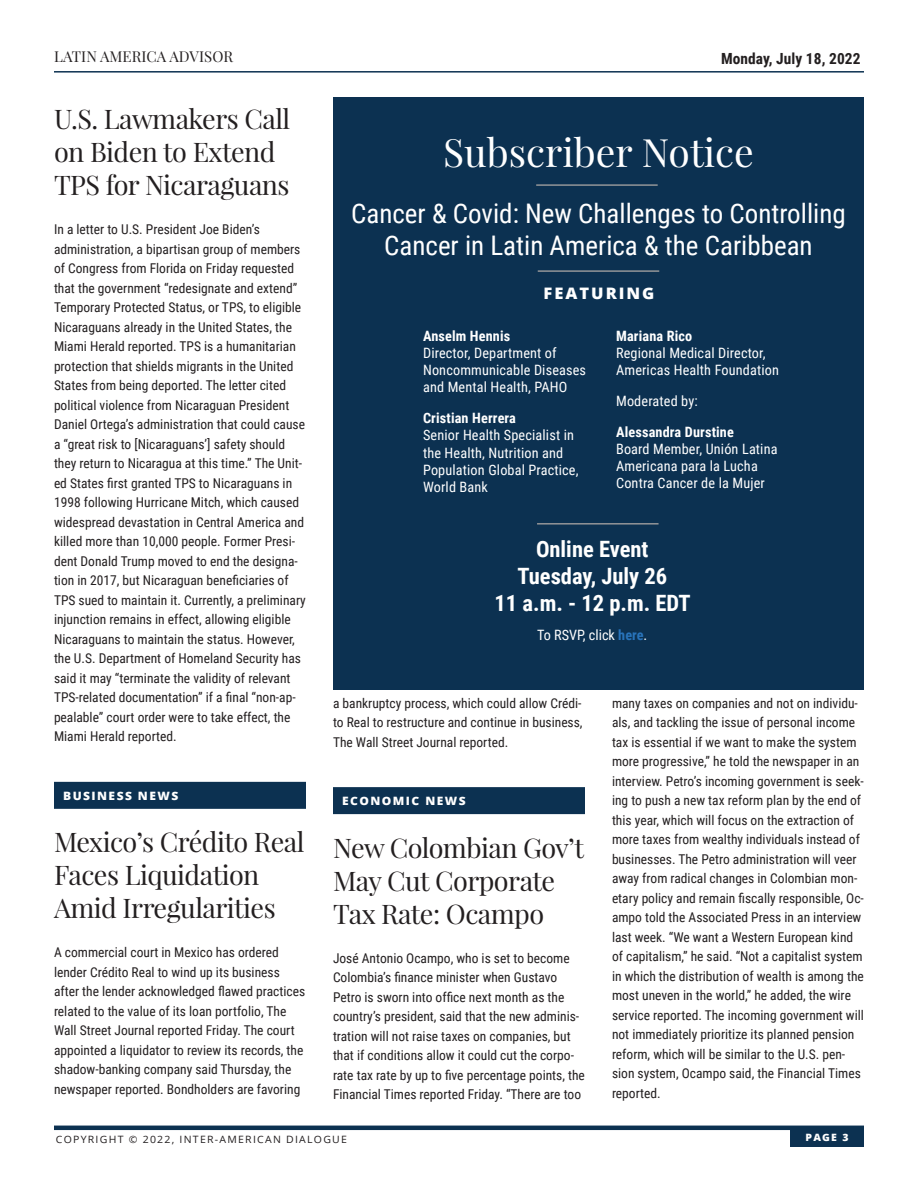
<style>
.page{position:relative;width:918px;height:1188px;background:#fff}
.page>*{position:absolute;margin:0;border:0;box-sizing:border-box;transform-origin:0 0}
.Subscriber_Notice_He{font:39px "Playfair Display";color:#fff}
.Subhead_18pt{font:27px/33px "Playfair Display";letter-spacing:-.02em;color:#231f20}
.Subscriber_Notice{font:27px/32.4px "Roboto Condensed";color:#fff;text-align:center}
.Subscriber_Notice-2{font:700 22.5px/27px "Roboto Condensed";color:#fff;text-align:center}
.Subscriber_Notice-3{font:800 15.9px "Open Sans";letter-spacing:.12em;color:#fff;scale:1.04 1}
.t1{font:700 15.3px "Roboto Condensed";letter-spacing:.005em;color:#231f20}
.t2{font:15px "Playfair Display";letter-spacing:.005em;color:#231f20}
.Board_Memeber_Text{font:14.25px/17.2px "Roboto Condensed";letter-spacing:.01em;color:#fff}
.Subscriber_Notice-4{font:14.25px/17.2px "Roboto Condensed";letter-spacing:.01em;color:#fff}
.Main_Body_Text{font:13.5px/19.5px "Roboto Condensed";color:#231f20}
.Sections_-_with_Blue{font:800 11.55px "Open Sans";letter-spacing:.12em;color:#fff;scale:1.04 1}
.t3{font:10.05px "Open Sans";letter-spacing:.12em;color:#231f20;scale:1.04 1}
.t4{font:800 10.05px "Open Sans";color:#fff;scale:1.04 1}
.s1{font-weight:700}
.s2{font-weight:700;color:#2873ba}
</style>
<div class="page">
<hr style="left:54px;top:1126px;width:810px;height:4px;background:#0c3151">
<div style="left:790px;top:1129px;width:74px;height:18px;background:#0c3151"></div>
<hr style="left:54px;top:71px;width:810px;height:2px;background:#0c3151">
<div style="left:54px;top:782px;width:252px;height:27px;background:#0c3151"></div>
<div style="left:333px;top:787px;width:252px;height:27px;background:#0c3151"></div>
<div style="left:333px;top:97px;width:531px;height:593px;background:#0c3151"></div>
<hr style="left:538px;top:270px;width:121px;height:2px;background:#939598">
<hr style="left:537px;top:523px;width:122px;height:2px;background:#939598">
<hr style="left:536px;top:184px;width:122px;height:2px;background:#939598">
<p class="t2" style="left:54px;top:47px;width:181px">LATIN AMERICA ADVISOR</p>
<p class="Subhead_18pt" style="left:54px;top:103px;width:238px">U.S. Lawmakers Call on Biden to Extend<br>TPS for Nicaraguans</p>
<p class="Main_Body_Text" style="left:54px;top:219px;width:253px">In a letter to U.S. President Joe Biden’s administration, a bipartisan group of members of Congress from Florida on Friday requested that the government “redesignate and extend” Temporary Protected Status, or TPS, to eligible Nicaraguans already in the United States, the Miami Herald reported. TPS is a humanitarian protection that shields migrants in the United States from being deported. The letter cited political violence from Nicaraguan President Daniel Ortega’s administration that could cause a “great risk to [Nicaraguans’] safety should they return to Nicaragua at this time.” The Unit&shy;ed States first granted TPS to Nicaraguans in 1998 following Hurricane Mitch, which caused widespread devastation in Central America and killed more than 10,000 people. Former Presi&shy;dent Donald Trump moved to end the designa&shy;tion in 2017, but Nicaraguan beneficiaries of TPS sued to maintain it. Currently, a preliminary injunction remains in effect, allowing eligible Nicaraguans to maintain the status. However, the U.S. Department of Homeland Security has said it may “terminate the validity of relevant TPS-related documentation” if a final “non-ap&shy;pealable” court order were to take effect, the Miami Herald reported.</p>
<p class="Sections_-_with_Blue" style="left:63px;top:787px;width:112px">BUSINESS NEWS</p>
<p class="Subhead_18pt" style="left:54px;top:826px;width:252px">Mexico’s Crédito Real<br>Faces Liquidation<br>Amid Irregularities</p>
<p class="Main_Body_Text" style="left:54px;top:942px;width:253px">A commercial court in Mexico has ordered lender Crédito Real to wind up its business after the lender acknowledged flawed practices related to the value of its loan portfolio, The Wall Street Journal reported Friday. The court appointed a liquidator to review its records, the shadow-banking company said Thursday, the newspaper reported. Bondholders are favoring</p>
<p class="t1" style="left:721px;top:47px;width:141px">Monday, July 18, 2022</p>
<p class="Subscriber_Notice_He" style="left:443px;top:128px;width:312px">Subscriber Notice</p>
<p class="Subscriber_Notice" style="left:351px;top:196px;width:496px">Cancer &amp; Covid: New Challenges to Controlling<br>Cancer in Latin America &amp; the Caribbean</p>
<p class="Subscriber_Notice-3" style="left:544px;top:281px;width:108px">FEATURING</p>
<p class="Subscriber_Notice-4" style="left:423px;top:326px;width:165px"><span class="s1">Anselm Hennis<br></span>Director, Department of<br>Noncommunicable Diseases and Mental Health, PAHO</p>
<p class="Board_Memeber_Text" style="left:423px;top:409px;width:157px"><span class="s1">Cristian Herrera<br></span>Senior Health Specialist in the Health, Nutrition and<br>Population Global Practice,<br>World Bank</p>
<p class="Board_Memeber_Text" style="left:616px;top:326px;width:164px"><span class="s1">Mariana Rico<br></span>Regional Medical Director,<br>Americas Health Foundation</p>
<p class="Board_Memeber_Text" style="left:616px;top:392px;width:83px">Moderated by:</p>
<p class="Board_Memeber_Text" style="left:616px;top:422px;width:163px"><span class="s1">Alessandra Durstine<br></span>Board Member, Unión Latina<br>Americana para la Lucha<br>Contra Cancer de la Mujer</p>
<p class="Subscriber_Notice-2" style="left:495px;top:535px;width:197px">Online Event<br>Tuesday, July 26<br>11 a.m. - 12 p.m. EDT</p>
<p class="Board_Memeber_Text" style="left:537px;top:625px;width:112px">To RSVP, click <span class="s2">here</span>.</p>
<p class="Main_Body_Text" style="left:333px;top:693px;width:251px;text-align:justify">a bankruptcy process, which could allow Crédi&shy;to Real to restructure and continue in business, The Wall Street Journal reported.</p>
<p class="Sections_-_with_Blue" style="left:342px;top:792px;width:120px">ECONOMIC NEWS</p>
<p class="Subhead_18pt" style="left:333px;top:831px;width:252px">New Colombian Gov’t<br>May Cut Corporate<br>Tax Rate: Ocampo</p>
<p class="Main_Body_Text" style="left:333px;top:948px;width:253px">José Antonio Ocampo, who is set to become Colombia’s finance minister when Gustavo Petro is sworn into office next month as the country’s president, said that the new adminis&shy;tration will not raise taxes on companies, but that if conditions allow it could cut the corpo&shy;rate tax rate by up to five percentage points, the Financial Times reported Friday. “There are too</p>
<p class="Main_Body_Text" style="left:612px;top:693px;width:254px">many taxes on companies and not on individu&shy;als, and tackling the issue of personal income tax is essential if we want to make the system more progressive,” he told the newspaper in an interview. Petro’s incoming government is seek&shy;ing to push a new tax reform plan by the end of this year, which will focus on the extraction of more taxes from wealthy individuals instead of businesses. The Petro administration will veer away from radical changes in Colombian mon&shy;etary policy and remain fiscally responsible, Oc&shy;ampo told the Associated Press in an interview last week. “We want a Western European kind of capitalism,” he said. “Not a capitalist system in which the distribution of wealth is among the most uneven in the world,” he added, the wire service reported. The incoming government will not immediately prioritize its planned pension reform, which will be similar to the U.S. pen&shy;sion system, Ocampo said, the Financial Times reported.</p>
<p class="t3" style="left:56px;top:1132px;width:281px">COPYRIGHT © 2022, INTER-AMERICAN DIALOGUE</p>
<p class="t4" style="left:806px;top:1129px;width:43px">PAGE 3</p>
</div>
